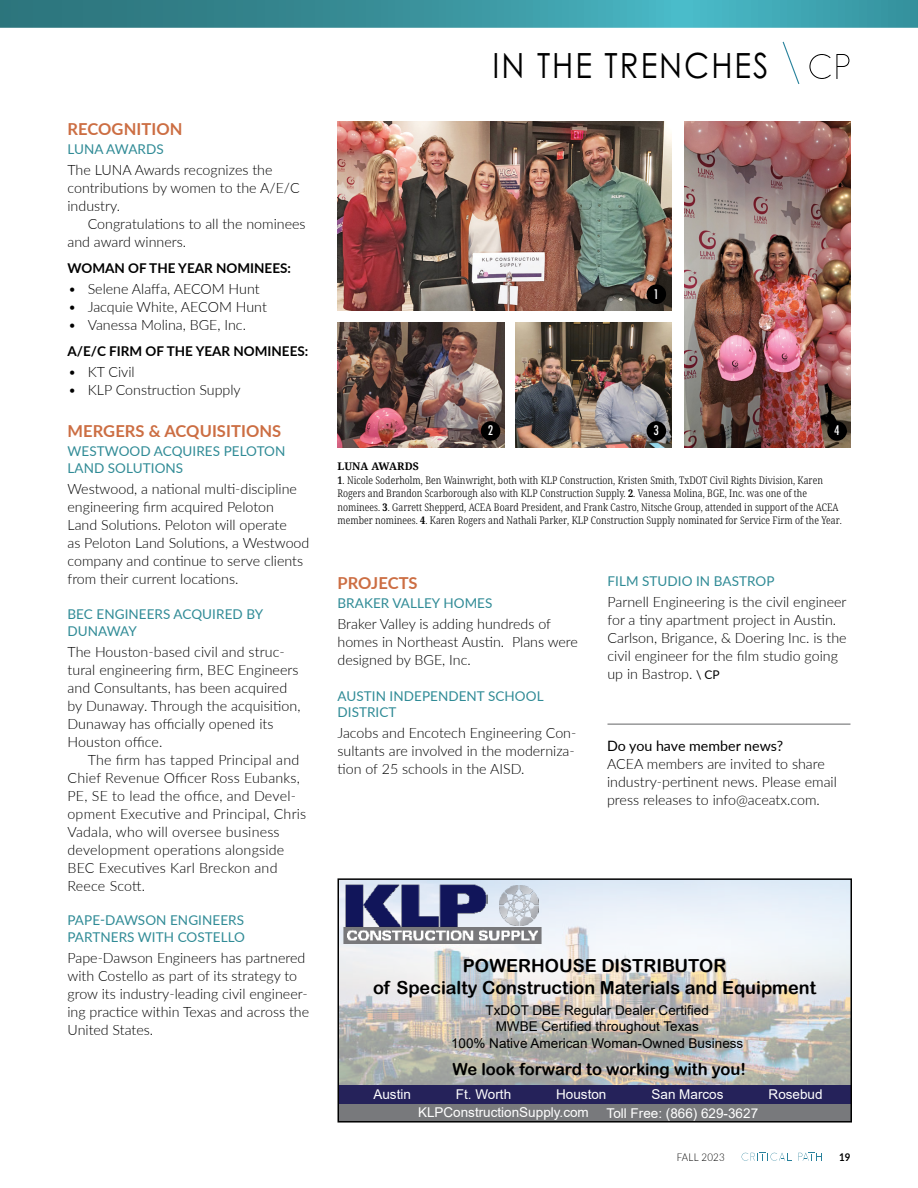
<style>
.page{position:relative;width:918px;height:1188px;background:#fff}
.page>*{position:absolute;margin:0;border:0;box-sizing:border-box;transform-origin:0 0}
.t1{font:34.65px "Century Gothic Pro";letter-spacing:.065em;color:#000;scale:.89 1}
.t2{font:18px/21.6px "Arial Rounded MT Bold";color:#000;text-align:center}
.Subhead_1{font:700 16.5px "Lato";letter-spacing:.005em;color:#cc6e43}
.t3{font:16.5px "Arial Rounded MT Bold";color:#000}
.t4{font:500 14.55px "Futura PT Cond";color:#fff}
.Body_Text_No_Indent{font:300 14.25px/18px "Lato";color:#000}
.Body_Text_Indent{font:300 14.25px/18px "Lato";letter-spacing:.005em;color:#000}
.Body_Text_No_Indent-2{font:14.25px "Lato";color:#000}
.Sub-Headline{font:13.5px/16.5px "Lato";letter-spacing:.005em;color:#308b96}
.t5{font:13.5px/16.2px "Arial";color:#000;text-align:center}
.t6{font:13.5px "Arial";color:#fff}
.Subhead_1-2{font:700 13.5px "Lato";color:#000}
.t7{font:300 10.8px "Lato";letter-spacing:.025em;color:#000;scale:.91 1}
.t8{font:700 10.8px "Lato";color:#000;scale:.91 1}
.t9{font:300 condensed 10.5px/13.5px "Noto Serif";letter-spacing:.005em;color:#000}
.t10{font:700 10.5px "Noto Serif";letter-spacing:.005em;color:#000}
.s1{font-weight:600}
.s2{font-weight:700}
.s3{font-weight:400;font-size:12px}
</style>
<div class="page">
<svg style="left:742px;top:1153px;width:49px;height:8px"></svg>
<svg style="left:798px;top:1153px;width:24px;height:8px"></svg>
<img style="left:338px;top:122px;width:333px;height:188px">
<img style="left:338px;top:322px;width:166px;height:125px">
<img style="left:515px;top:322px;width:156px;height:125px">
<img style="left:684px;top:122px;width:167px;height:325px">
<svg style="left:809px;top:54px;width:40px;height:25px"></svg>
<svg style="left:782px;top:41px;width:18px;height:43px"></svg>
<svg style="left:0;top:0;width:918px;height:28px;background:#3b95a0"></svg>
<hr style="left:608px;top:724px;width:242px;height:1px;background:#636466">
<div style="left:647px;top:284px;width:19px;height:20px;background:#000;border-radius:50%"></div>
<div style="left:481px;top:421px;width:19px;height:20px;background:#000;border-radius:50%"></div>
<div style="left:647px;top:421px;width:19px;height:20px;background:#000;border-radius:50%"></div>
<div style="left:827px;top:421px;width:20px;height:20px;background:#000;border-radius:50%"></div>
<img style="left:341px;top:881px;width:508px;height:204px">
<div style="left:338px;top:1103px;width:513px;height:19px;background:#78797c"></div>
<div style="left:338px;top:1085px;width:513px;height:18px;background:#25225a"></div>
<img style="left:346px;top:884px;width:142px;height:43px">
<img style="left:499px;top:886px;width:40px;height:39px">
<img style="left:343px;top:928px;width:199px;height:15px">
<div style="left:338px;top:878px;width:514px;height:245px;border:2px solid #000"></div>
<p class="Subhead_1" style="left:68px;top:117px;width:117px">RECOGNITION</p>
<p class="Sub-Headline" style="left:68px;top:140px;width:98px">LUNA AWARDS</p>
<p class="Body_Text_No_Indent" style="left:68px;top:160px;width:234px">The LUNA Awards recognizes the contributions by women to the A/E/C industry.</p>
<p class="Body_Text_Indent" style="left:68px;top:214px;width:240px;text-indent:20px">Congratulations to all the nominees and award winners.</p>
<p class="Subhead_1-2" style="left:68px;top:258px;width:225px">WOMAN OF THE YEAR NOMINEES:</p>
<p class="Body_Text_Indent" style="left:68px;top:279px;width:193px">• Selene Alaffa, AECOM Hunt</p>
<p class="Body_Text_Indent" style="left:68px;top:297px;width:200px">• Jacquie White, AECOM Hunt</p>
<p class="Body_Text_Indent" style="left:68px;top:315px;width:179px">• Vanessa Molina, BGE, Inc.</p>
<p class="Subhead_1-2" style="left:68px;top:341px;width:242px">A/E/C FIRM OF THE YEAR NOMINEES:</p>
<p class="Body_Text_Indent" style="left:68px;top:362px;width:68px">• KT Civil</p>
<p class="Body_Text_Indent" style="left:68px;top:380px;width:174px">• KLP Construction Supply</p>
<p class="Subhead_1" style="left:68px;top:419px;width:215px">MERGERS &amp; ACQUISITIONS</p>
<p class="Sub-Headline" style="left:68px;top:443px;width:219px">WESTWOOD ACQUIRES PELOTON<br>LAND SOLUTIONS</p>
<p class="Body_Text_No_Indent" style="left:68px;top:479px;width:243px">Westwood, a national multi-discipline engineering firm acquired Peloton<br>Land Solutions. Peloton will operate<br>as Peloton Land Solutions, a Westwood company and continue to serve clients from their current locations.</p>
<p class="Sub-Headline" style="left:68px;top:606px;width:197px">BEC ENGINEERS ACQUIRED BY<br>DUNAWAY</p>
<p class="Body_Text_No_Indent" style="left:68px;top:642px;width:235px">The Houston-based civil and struc&shy;tural engineering firm, BEC Engineers and Consultants, has been acquired by Dunaway. Through the acquisition, Dunaway has officially opened its Houston office.</p>
<p class="Body_Text_Indent" style="left:68px;top:750px;width:240px;text-indent:20px">The firm has tapped Principal and<br>Chief Revenue Officer Ross Eubanks,<br>PE, SE to lead the office, and Devel&shy;opment Executive and Principal, Chris<br>Vadala, who will oversee business development operations alongside<br>BEC Executives Karl Breckon and<br>Reece Scott.</p>
<p class="Sub-Headline" style="left:68px;top:912px;width:179px">PAPE-DAWSON ENGINEERS<br>PARTNERS WITH COSTELLO</p>
<p class="Body_Text_No_Indent" style="left:68px;top:948px;width:243px">Pape-Dawson Engineers has partnered with Costello as part of its strategy to grow its industry-leading civil engineer&shy;ing practice within Texas and across the United States.</p>
<p class="t1" style="left:492px;top:45px;width:312px">IN THE TRENCHES</p>
<p class="t4" style="left:654px;top:285px;width:7px">1</p>
<p class="t4" style="left:488px;top:422px;width:7px">2</p>
<p class="t4" style="left:654px;top:422px;width:7px">3</p>
<p class="t4" style="left:834px;top:422px;width:7px">4</p>
<p class="t10" style="left:338px;top:459px;width:83px">LUNA AWARDS</p>
<p class="t9" style="left:338px;top:473px;width:506px"><span class="s1">1</span>. Nicole Soderholm, Ben Wainwright, both with KLP Construction, Kristen Smith, TxDOT Civil Rights Division, Karen Rogers and Brandon Scarborough also with KLP Construction Supply. <span class="s2">2</span>. Vanessa Molina, BGE, Inc. was one of the nominees. <span class="s2">3</span>. Garrett Shepperd, ACEA Board President, and Frank Castro, Nitsche Group, attended in support of the ACEA member nominees. <span class="s2">4</span>. Karen Rogers and Nathali Parker, KLP Construction Supply nominated for Service Firm of the Year.</p>
<p class="Subhead_1" style="left:338px;top:571px;width:82px">PROJECTS</p>
<p class="Sub-Headline" style="left:338px;top:594px;width:156px">BRAKER VALLEY HOMES</p>
<p class="Body_Text_No_Indent" style="left:338px;top:614px;width:242px">Braker Valley is adding hundreds of homes in Northeast Austin. Plans were designed by BGE, Inc.</p>
<p class="Sub-Headline" style="left:338px;top:687px;width:208px">AUSTIN INDEPENDENT SCHOOL<br>DISTRICT</p>
<p class="Body_Text_No_Indent" style="left:338px;top:723px;width:240px;text-align:justify">Jacobs and Encotech Engineering Con&shy;sultants are involved in the moderniza&shy;tion of 25 schools in the AISD.</p>
<p class="Sub-Headline" style="left:608px;top:573px;width:169px">FILM STUDIO IN BASTROP</p>
<p class="Body_Text_No_Indent" style="left:608px;top:592px;width:241px">Parnell Engineering is the civil engineer for a tiny apartment project in Austin.</p>
<p class="Body_Text_No_Indent" style="left:608px;top:628px;width:241px">Carlson, Brigance, &amp; Doering Inc. is the civil engineer for the film studio going up in Bastrop. <span class="s3">\ CP</span></p>
<p class="Body_Text_No_Indent-2" style="left:607px;top:735px;width:178px">Do you have member news?</p>
<p class="Body_Text_No_Indent" style="left:607px;top:754px;width:231px">ACEA members are invited to share industry-pertinent news. Please email press releases to info@aceatx.com.</p>
<p class="t2" style="left:373px;top:955px;width:445px">POWERHOUSE DISTRIBUTOR<br>of Specialty Construction Materials and Equipment</p>
<p class="t5" style="left:451px;top:1002px;width:294px">TxDOT DBE Regular Dealer Certified<br>MWBE Certified throughout Texas<br>100% Native American Woman-Owned Business</p>
<p class="t3" style="left:453px;top:1059px;width:295px">We look forward to working with you!</p>
<p class="t6" style="left:373px;top:1085px;width:39px">Austin</p>
<p class="t6" style="left:456px;top:1085px;width:57px">Ft. Worth</p>
<p class="t6" style="left:556px;top:1085px;width:52px">Houston</p>
<p class="t6" style="left:652px;top:1085px;width:74px">San Marcos</p>
<p class="t6" style="left:769px;top:1085px;width:56px">Rosebud</p>
<p class="t6" style="left:418px;top:1103px;width:172px">KLPConstructionSupply.com</p>
<p class="t6" style="left:607px;top:1103px;width:153px">Toll Free: (866) 629-3627</p>
<p class="t7" style="left:677px;top:1150px;width:54px">FALL 2023</p>
<p class="t8" style="left:839px;top:1149px;width:14px">19</p>
</div>
